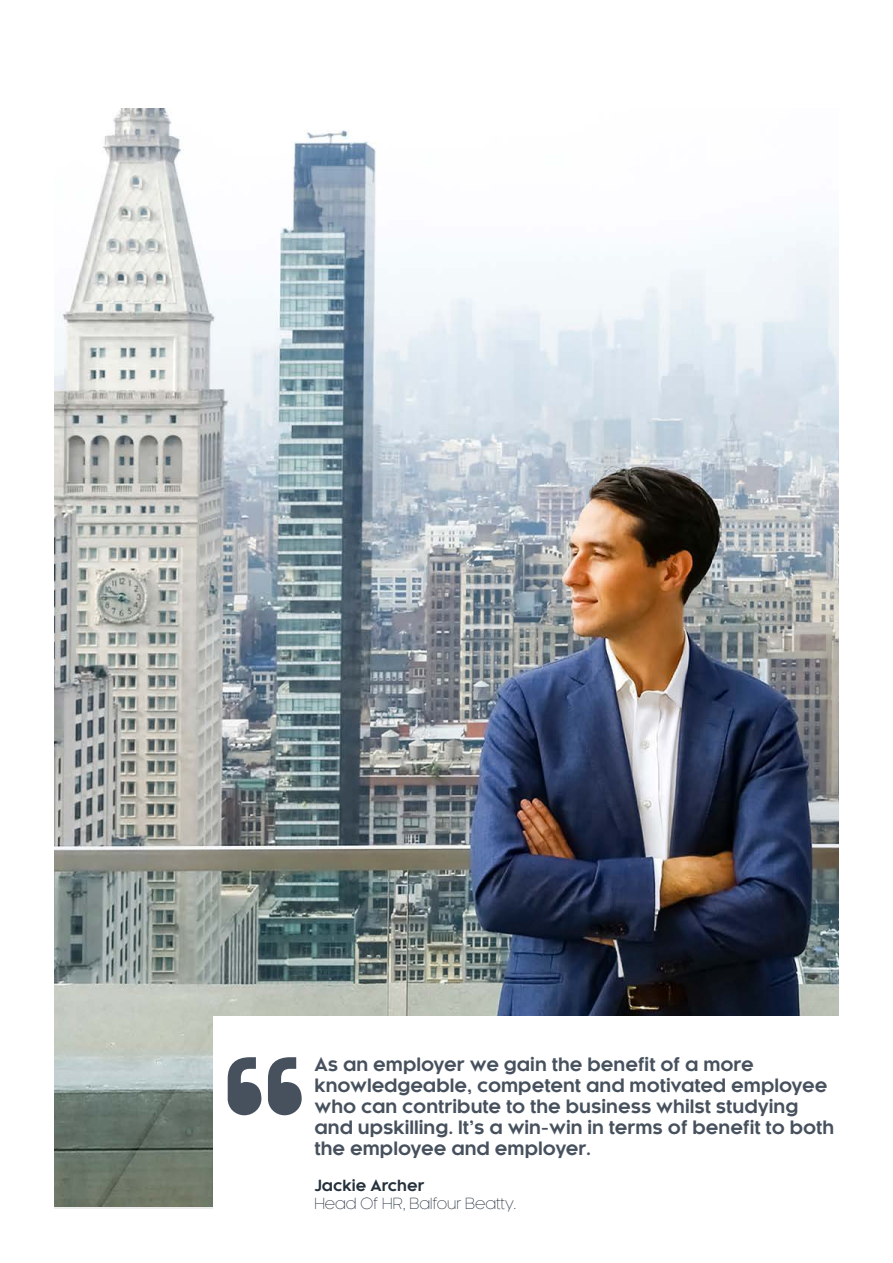
<style>
.page{position:relative;width:893px;height:1263px;background:#fff}
.page>*{position:absolute;margin:0;border:0;box-sizing:border-box;transform-origin:0 0}
.t1{font:700 219px "Kessel 105";color:#47515d}
.t2{font:700 18px/21px "Kessel 105";color:#47515d}
.t3{font:300 15px "Kessel 105";color:#25303b}
.t4{font:700 15px "Kessel 105";color:#25303b}
</style>
<div class="page">
<hr style="left:892px;top:0;width:1px;height:1263px;background:#c9ccd2">
<img style="left:54px;top:108px;width:785px;height:1098px">
<div style="left:214px;top:1017px;width:655px;height:212px;background:#fff"></div>
<h1 class="t1" style="left:215px;top:1017px;width:102px">“</h1>
<p class="t2" style="left:314px;top:1054px;width:521px">As an employer we gain the benefit of a more knowledgeable, competent and motivated employee who can contribute to the business whilst studying and upskilling. It’s a win-win in terms of benefit to both the employee and employer.</p>
<p class="t4" style="left:314px;top:1176px;width:111px">Jackie Archer</p>
<p class="t3" style="left:314px;top:1195px;width:204px">Head Of HR, Balfour Beatty.</p>
</div>
